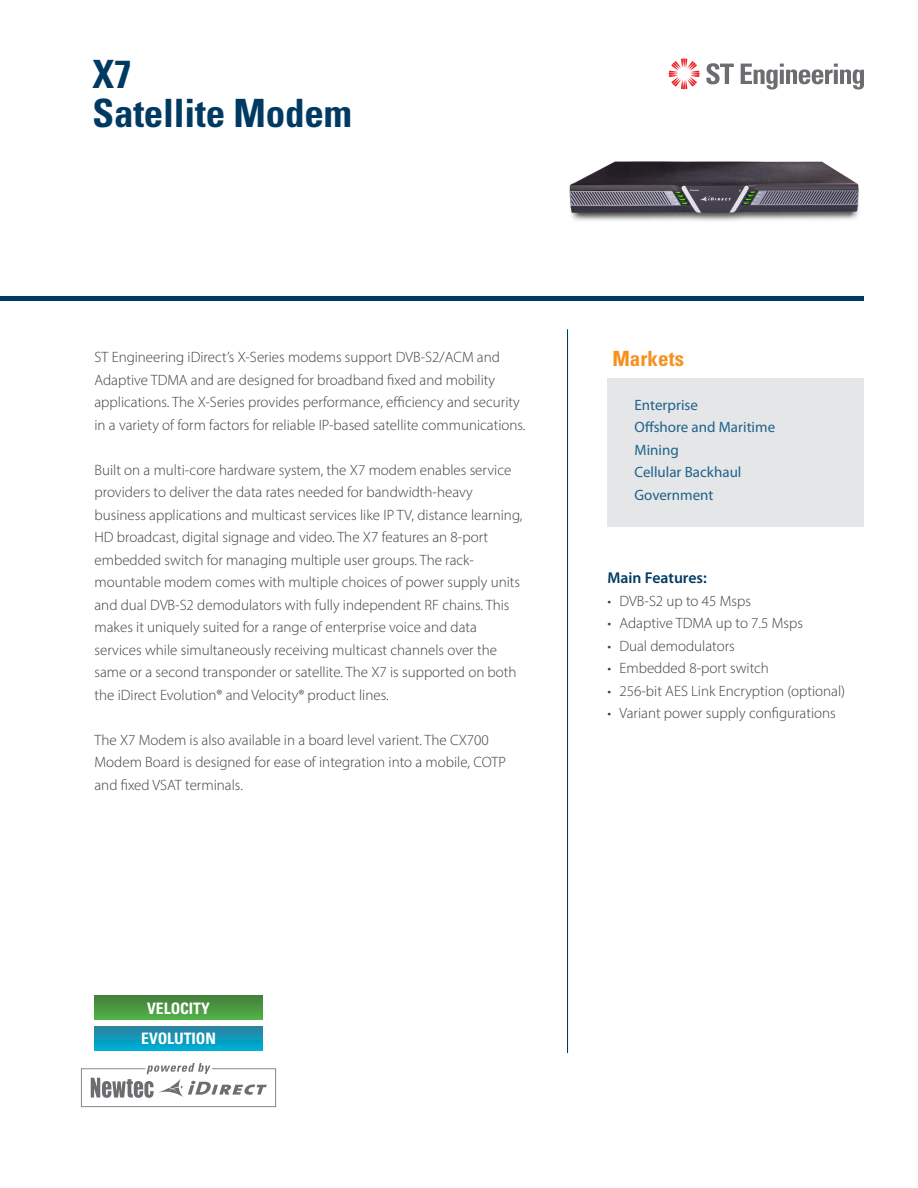
<style>
.page{position:relative;width:918px;height:1188px;background:#fff}
.page>*{position:absolute;margin:0;border:0;box-sizing:border-box;transform-origin:0 0}
.t1{font:700 condensed 39px/39px "Univers LT Std";letter-spacing:-.005em;color:#003a62}
.t2{font:700 condensed 21px "Univers LT Std";letter-spacing:.005em;color:#f6911e}
.t3{font:700 condensed 15.75px "Univers LT Std";letter-spacing:-.005em;color:#fff}
.t4{font:600 15.75px "Myriad Pro";color:#003a62}
.t5{font:300 15px/22.5px "Myriad Pro";color:#3e3e3f}
.t6{font:15px "Myriad Pro";color:#1e628a}
</style>
<div class="page">
<div style="left:608px;top:378px;width:256px;height:149px;background:#e5e6e8"></div>
<div style="left:0;top:296px;width:864px;height:5px;background:#003a62"></div>
<img style="left:569px;top:161px;width:290px;height:60px">
<hr style="left:567px;top:329px;width:1px;height:724px;background:#003a62">
<div style="left:94px;top:1026px;width:169px;height:24px;background:linear-gradient(to bottom,#2d819d,#00acd3)"></div>
<div style="left:94px;top:995px;width:169px;height:24px;background:linear-gradient(to bottom,#447e3b,#4fae46)"></div>
<svg style="left:81px;top:1063px;width:195px;height:44px"></svg>
<svg style="left:669px;top:59px;width:31px;height:30px"></svg>
<svg style="left:706px;top:63px;width:28px;height:21px"></svg>
<svg style="left:741px;top:64px;width:123px;height:26px"></svg>
<p class="t1" style="left:93px;top:55px;width:261px">X7<br>Satellite Modem</p>
<p class="t5" style="left:94px;top:346px;width:433px">ST Engineering iDirect’s X-Series modems support DVB-S2/ACM and Adaptive TDMA and are designed for broadband fixed and mobility applications. The X-Series provides performance, efficiency and security in a variety of form factors for reliable IP-based satellite communications.</p>
<p class="t5" style="left:94px;top:458px;width:430px">Built on a multi-core hardware system, the X7 modem enables service providers to deliver the data rates needed for bandwidth-heavy business applications and multicast services like IP TV, distance learning, HD broadcast, digital signage and video. The X7 features an 8-port embedded switch for managing multiple user groups. The rack&shy;mountable modem comes with multiple choices of power supply units and dual DVB-S2 demodulators with fully independent RF chains. This makes it uniquely suited for a range of enterprise voice and data services while simultaneously receiving multicast channels over the same or a second transponder or satellite. The X7 is supported on both the iDirect Evolution® and Velocity® product lines.</p>
<p class="t5" style="left:94px;top:728px;width:413px">The X7 Modem is also available in a board level varient. The CX700<br>Modem Board is designed for ease of integration into a mobile, COTP</p>
<p class="t5" style="left:94px;top:773px;width:150px">and fixed VSAT terminals.</p>
<p class="t2" style="left:612px;top:346px;width:73px">Markets</p>
<p class="t6" style="left:634px;top:395px;width:65px">Enterprise</p>
<p class="t6" style="left:634px;top:418px;width:142px">Offshore and Maritime</p>
<p class="t6" style="left:634px;top:440px;width:46px">Mining</p>
<p class="t6" style="left:634px;top:463px;width:108px">Cellular Backhaul</p>
<p class="t6" style="left:634px;top:485px;width:81px">Government</p>
<p class="t4" style="left:608px;top:568px;width:101px">Main Features:</p>
<p class="t5" style="left:608px;top:589px;width:145px">• DVB-S2 up to 45 Msps</p>
<p class="t5" style="left:608px;top:612px;width:197px">• Adaptive TDMA up to 7.5 Msps</p>
<p class="t5" style="left:608px;top:634px;width:129px">• Dual demodulators</p>
<p class="t5" style="left:608px;top:657px;width:163px">• Embedded 8-port switch</p>
<p class="t5" style="left:608px;top:679px;width:239px">• 256-bit AES Link Encryption (optional)</p>
<p class="t5" style="left:608px;top:702px;width:230px">• Variant power supply configurations</p>
<p class="t3" style="left:147px;top:998px;width:64px">VELOCITY</p>
<p class="t3" style="left:141px;top:1029px;width:76px">EVOLUTION</p>
</div>
